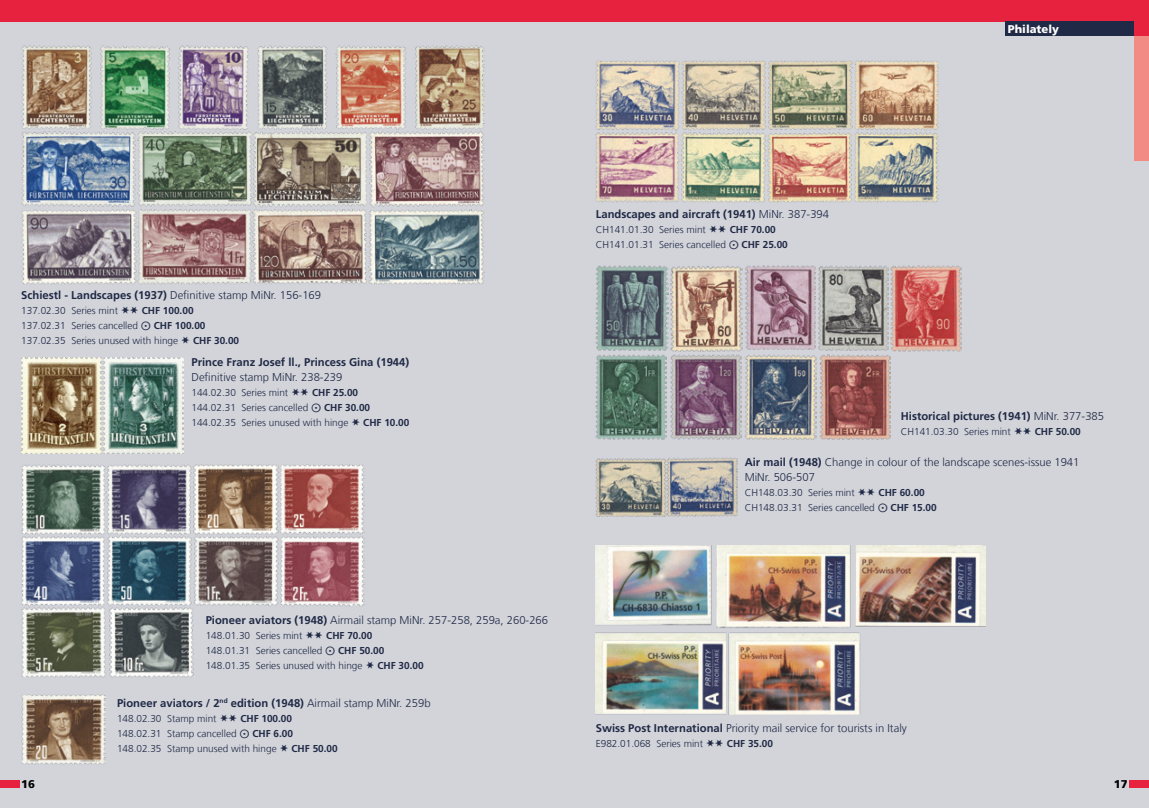
<style>
.page{position:relative;width:1149px;height:808px;background:#fff}
.page>*{position:absolute;margin:0;border:0;box-sizing:border-box;transform-origin:0 0}
.Grundtext{font:300 11.25px/15px "Frutiger";color:#202945}
.Grundtext-2{font:700 11.25px/15px "Frutiger";color:#202945}
.t1{font:900 11.25px "Frutiger LT";color:#fff}
.Inhalt_Titelseite{font:900 11.25px "Frutiger LT";color:#000}
.Grundtext-3{font:300 10px "Frutiger";color:#202945}
.s1{font-weight:700}
.s2{font-family:"Michel";font-weight:400}
.s3{font-weight:300}
</style>
<div class="page">
<div style="left:0;top:0;width:574px;height:808px;background:#d2d4da"></div>
<div style="left:574px;top:0;width:574px;height:808px;background:#d2d4da"></div>
<div style="left:574px;top:0;width:574px;height:21px;background:#e6223f"></div>
<div style="left:1005px;top:21px;width:129px;height:14px;background:#202945"></div>
<div style="left:1134px;top:34px;width:14px;height:127px;background:#f18b83"></div>
<div style="left:1134px;top:21px;width:14px;height:14px;background:#e6223f"></div>
<div style="left:1129px;top:780px;width:19px;height:8px;background:#e6223f"></div>
<div style="left:0;top:0;width:574px;height:21px;background:#e6223f"></div>
<div style="left:0;top:780px;width:19px;height:8px;background:#e6223f"></div>
<img style="left:21px;top:45px;width:463px;height:240px">
<img style="left:21px;top:358px;width:162px;height:95px">
<img style="left:21px;top:464px;width:343px;height:214px">
<img style="left:21px;top:694px;width:84px;height:70px">
<img style="left:595px;top:60px;width:343px;height:142px">
<img style="left:595px;top:266px;width:147px;height:85px">
<img style="left:745px;top:266px;width:216px;height:85px">
<img style="left:595px;top:354px;width:71px;height:86px">
<img style="left:670px;top:354px;width:71px;height:86px">
<img style="left:745px;top:354px;width:71px;height:86px">
<img style="left:819px;top:354px;width:71px;height:85px">
<img style="left:595px;top:457px;width:142px;height:60px">
<img style="left:595px;top:546px;width:389px;height:168px">
<p class="t1" style="left:1007px;top:22px;width:53px">Philately</p>
<p class="Grundtext" style="left:21px;top:288px;width:301px"><span class="s1">Schiestl - Landscapes (1937)</span> Definitive stamp MiNr. 156-169</p>
<p class="Grundtext-3" style="left:21px;top:305px;width:174px">137.02.30 Series mint <span class="s2">;</span> <span class="s1">CHF 100.00</span></p>
<p class="Grundtext-3" style="left:21px;top:320px;width:186px">137.02.31 Series cancelled <span class="s2">H</span> <span class="s1">CHF 100.00</span></p>
<p class="Grundtext-3" style="left:21px;top:335px;width:219px">137.02.35 Series unused with hinge <span class="s2">:</span> <span class="s1">CHF 30.00</span></p>
<p class="Grundtext-2" style="left:191px;top:355px;width:219px">Prince Franz Josef ll., Princess Gina (1944)<br><span class="s3">Definitive stamp MiNr. 238-239</span></p>
<p class="Grundtext-3" style="left:191px;top:387px;width:168px">144.02.30 Series mint <span class="s2">;</span> <span class="s1">CHF 25.00</span></p>
<p class="Grundtext-3" style="left:191px;top:402px;width:180px">144.02.31 Series cancelled <span class="s2">H</span> <span class="s1">CHF 30.00</span></p>
<p class="Grundtext-3" style="left:191px;top:417px;width:219px">144.02.35 Series unused with hinge <span class="s2">:</span> <span class="s1">CHF 10.00</span></p>
<p class="Inhalt_Titelseite" style="left:21px;top:778px;width:15px">16</p>
<p class="Grundtext" style="left:206px;top:613px;width:344px"><span class="s1">Pioneer aviators (1948)</span> Airmail stamp MiNr. 257-258, 259a, 260-266</p>
<p class="Grundtext-3" style="left:206px;top:630px;width:168px">148.01.30 Series mint <span class="s2">;</span> <span class="s1">CHF 70.00</span></p>
<p class="Grundtext-3" style="left:206px;top:645px;width:180px">148.01.31 Series cancelled <span class="s2">H</span> <span class="s1">CHF 50.00</span></p>
<p class="Grundtext-3" style="left:206px;top:660px;width:219px">148.01.35 Series unused with hinge <span class="s2">:</span> <span class="s1">CHF 30.00</span></p>
<p class="Grundtext-2" style="left:117px;top:695px;width:315px">Pioneer aviators / 2<sup>nd</sup> edition (1948) <span class="s3">Airmail stamp MiNr. 259b</span></p>
<p class="Grundtext-3" style="left:117px;top:712px;width:176px">148.02.30 Stamp mint <span class="s2">;</span> <span class="s1">CHF 100.00</span></p>
<p class="Grundtext-3" style="left:117px;top:727px;width:177px">148.02.31 Stamp cancelled <span class="s2">H</span> <span class="s1">CHF 6.00</span></p>
<p class="Grundtext-3" style="left:117px;top:742px;width:222px">148.02.35 Stamp unused with hinge <span class="s2">:</span> <span class="s1">CHF 50.00</span></p>
<p class="Grundtext-2" style="left:595px;top:207px;width:235px">Landscapes and aircraft (1941) <span class="s3">MiNr. 387-394</span></p>
<p class="Grundtext-3" style="left:595px;top:224px;width:181px">CH141.01.30 Series mint <span class="s2">;</span> <span class="s1">CHF 70.00</span></p>
<p class="Grundtext-3" style="left:595px;top:239px;width:193px">CH141.01.31 Series cancelled <span class="s2">H</span> <span class="s1">CHF 25.00</span></p>
<p class="Grundtext-2" style="left:900px;top:408px;width:205px">Historical pictures (1941) <span class="s3">MiNr. 377-385</span></p>
<p class="Grundtext-3" style="left:900px;top:425px;width:181px">CH141.03.30 Series mint <span class="s2">;</span> <span class="s1">CHF 50.00</span></p>
<p class="Grundtext" style="left:744px;top:454px;width:336px"><span class="s1">Air mail (1948)</span> Change in colour of the landscape scenes-issue 1941<br>MiNr. 506-507</p>
<p class="Grundtext-3" style="left:744px;top:486px;width:181px">CH148.03.30 Series mint <span class="s2">;</span> <span class="s1">CHF 60.00</span></p>
<p class="Grundtext-3" style="left:744px;top:501px;width:193px">CH148.03.31 Series cancelled <span class="s2">H</span> <span class="s1">CHF 15.00</span></p>
<p class="Grundtext" style="left:595px;top:721px;width:312px"><span class="s1">Swiss Post International</span> Priority mail service for tourists in Italy</p>
<p class="Grundtext-3" style="left:595px;top:738px;width:179px">E982.01.068 Series mint <span class="s2">;</span> <span class="s1">CHF 35.00</span></p>
<p class="Inhalt_Titelseite" style="left:1113px;top:778px;width:15px">17</p>
</div>
